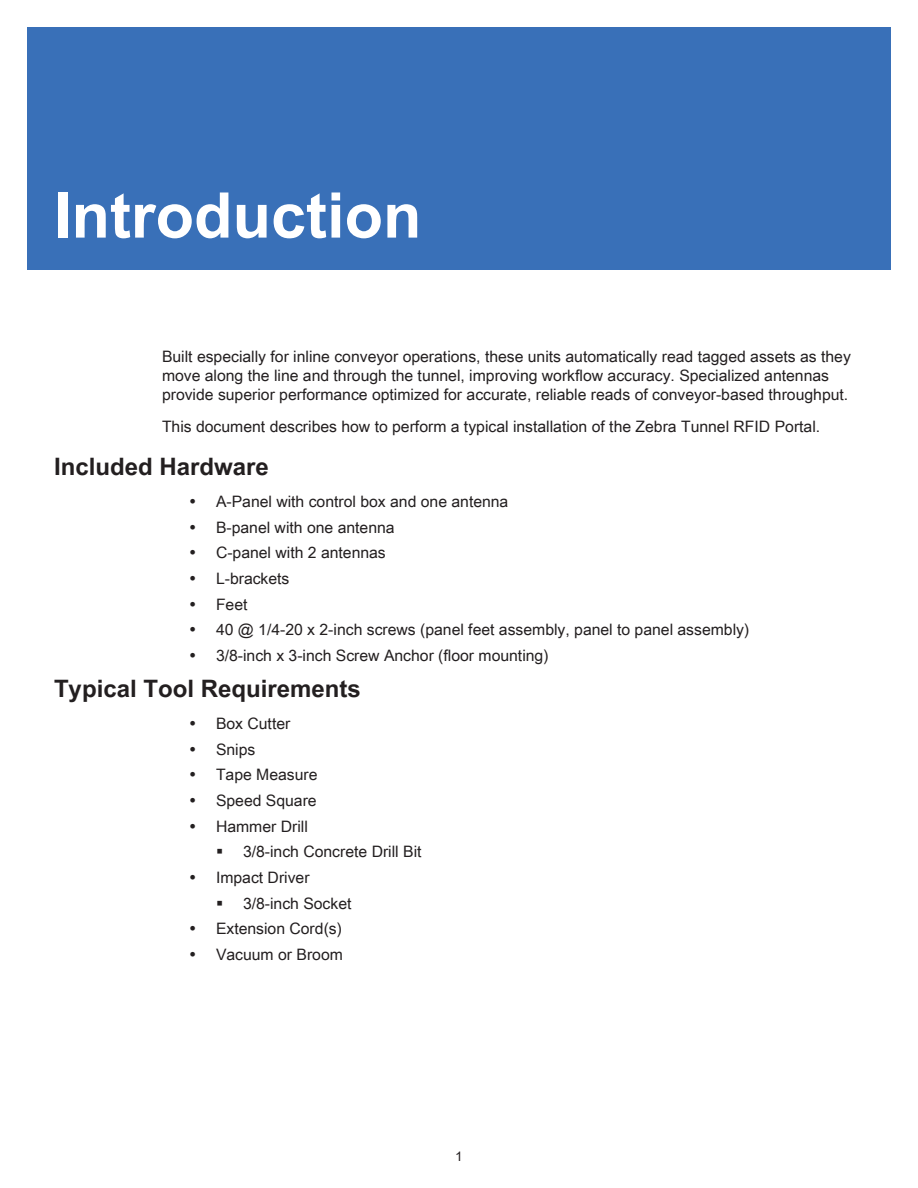
<style>
.page{position:relative;width:918px;height:1188px;background:#fff}
.page>*{position:absolute;margin:0;border:0;box-sizing:border-box;transform-origin:0 0}
.t1_ChapterTitle{font:700 63px "Arial Unicode MS";color:#fff}
._1_Heading1{font:700 24px "Arial Unicode MS";color:#231f20}
.b1_Body1{font:15.75px/18.9px "Arial Unicode MS";color:#231f20}
.t1{font:13.5px "Arial Unicode MS";color:#231f20}
</style>
<div class="page">
<div style="left:27px;top:27px;width:864px;height:243px;background:#3970b8"></div>
<p class="t1_ChapterTitle" style="left:54px;top:169px;width:369px">Introduction</p>
<p class="b1_Body1" style="left:162px;top:347px;width:690px">Built especially for inline conveyor operations, these units automatically read tagged assets as they move along the line and through the tunnel, improving workflow accuracy. Specialized antennas provide superior performance optimized for accurate, reliable reads of conveyor-based throughput.</p>
<p class="b1_Body1" style="left:162px;top:417px;width:660px">This document describes how to perform a typical installation of the Zebra Tunnel RFID Portal.</p>
<p class="_1_Heading1" style="left:54px;top:449px;width:216px">Included Hardware</p>
<p class="b1_Body1" style="left:216px;top:492px;width:294px">A-Panel with control box and one antenna</p>
<p class="b1_Body1" style="left:216px;top:517px;width:180px">B-panel with one antenna</p>
<p class="b1_Body1" style="left:216px;top:543px;width:171px">C-panel with 2 antennas</p>
<p class="b1_Body1" style="left:216px;top:569px;width:75px">L-brackets</p>
<p class="b1_Body1" style="left:216px;top:594px;width:33px">Feet</p>
<p class="b1_Body1" style="left:216px;top:620px;width:535px">40 @ 1/4-20 x 2-inch screws (panel feet assembly, panel to panel assembly)</p>
<p class="b1_Body1" style="left:216px;top:646px;width:334px">3/8-inch x 3-inch Screw Anchor (floor mounting)</p>
<p class="_1_Heading1" style="left:54px;top:671px;width:308px">Typical Tool Requirements</p>
<p class="b1_Body1" style="left:216px;top:714px;width:76px">Box Cutter</p>
<p class="b1_Body1" style="left:216px;top:739px;width:41px">Snips</p>
<p class="b1_Body1" style="left:216px;top:765px;width:103px">Tape Measure</p>
<p class="b1_Body1" style="left:216px;top:791px;width:102px">Speed Square</p>
<p class="b1_Body1" style="left:216px;top:816px;width:93px">Hammer Drill</p>
<p class="b1_Body1" style="left:243px;top:842px;width:180px">3/8-inch Concrete Drill Bit</p>
<p class="b1_Body1" style="left:216px;top:868px;width:95px">Impact Driver</p>
<p class="b1_Body1" style="left:243px;top:893px;width:110px">3/8-inch Socket</p>
<p class="b1_Body1" style="left:216px;top:919px;width:128px">Extension Cord(s)</p>
<p class="b1_Body1" style="left:216px;top:945px;width:128px">Vacuum or Broom</p>
<p class="t1" style="left:455px;top:1146px;width:9px">1</p>
</div>
